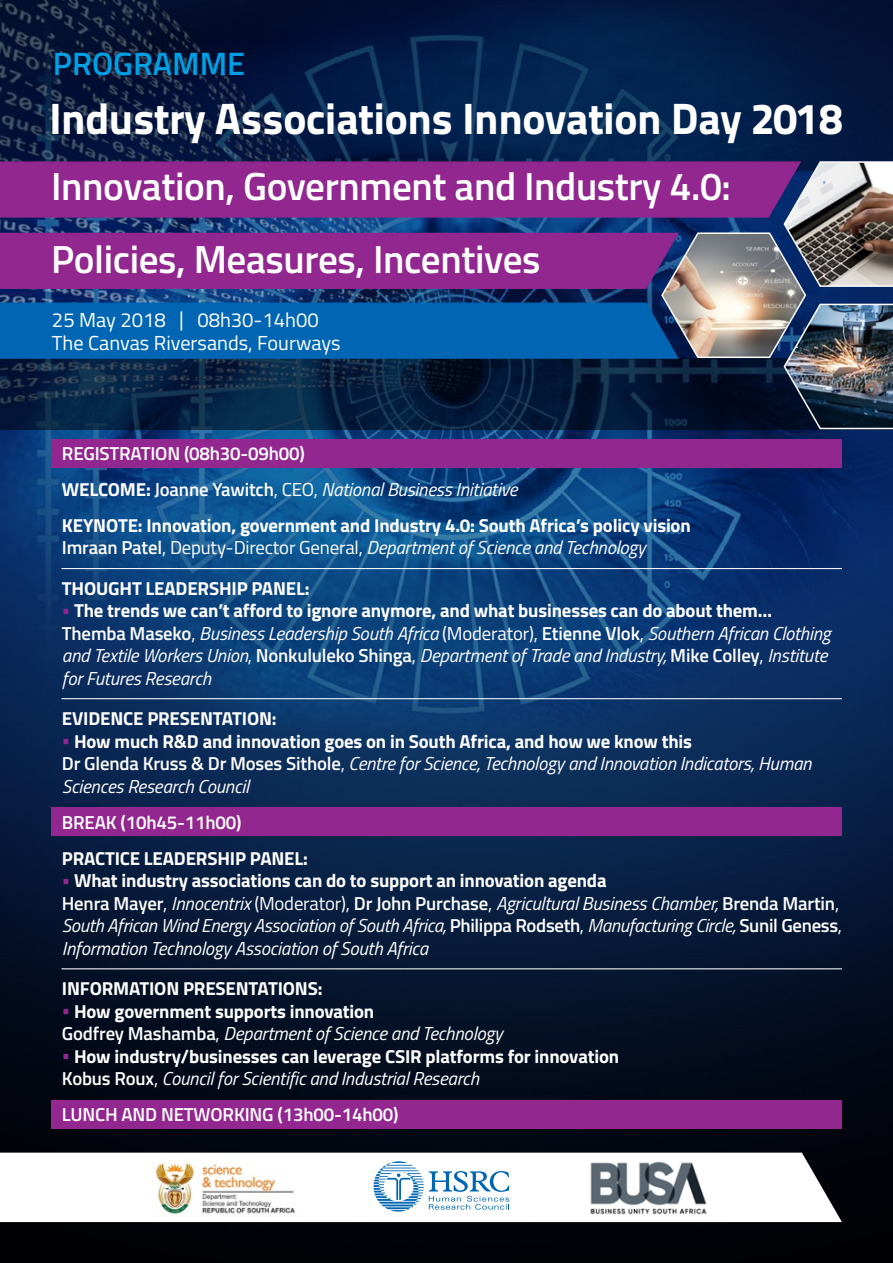
<style>
.page{position:relative;width:893px;height:1263px;background:#fff}
.page>*{position:absolute;margin:0;border:0;box-sizing:border-box;transform-origin:0 0}
.t1{font:800 43.65px "Titillium Text 22 L";letter-spacing:-.01em;color:#fff}
.t2{font:600 39.15px "Titillium";letter-spacing:-.01em;color:#fff}
.t3{font:600 32.4px "Titillium";color:#00a0e4}
.t4{font:20.25px "Titillium";color:#fff}
.t5{font:italic 18.75px/22.5px "Titillium";letter-spacing:-.01em;color:#fff}
.t6{font:700 18.75px "Titillium";letter-spacing:-.01em;color:#fff}
.t7{font:600 18.75px "Titillium";letter-spacing:-.01em;color:#fff}
.s1{font-weight:700;font-style:normal}
.s2{font-weight:600;font-style:normal}
.s3{font-style:normal}
.s4{color:#91278f}
</style>
<div class="page">
<img style="left:0;top:430px;width:893px;height:833px">
<svg style="left:0;top:0;width:893px;height:161px;background:#061c43"></svg>
<img style="left:0;top:161px;width:893px;height:269px">
<svg style="left:0;top:1152px;width:842px;height:70px"></svg>
<img style="left:152px;top:1159px;width:145px;height:57px">
<svg style="left:374px;top:1161px;width:135px;height:50px"></svg>
<img style="left:587px;top:1158px;width:124px;height:60px">
<div style="left:51px;top:439px;width:791px;height:28px;background:#91278f"></div>
<div style="left:51px;top:808px;width:791px;height:28px;background:#91278f"></div>
<div style="left:51px;top:1101px;width:791px;height:28px;background:#91278f"></div>
<hr style="left:61px;top:568px;width:781px;height:1px;background:#fff">
<hr style="left:61px;top:698px;width:781px;height:1px;background:#fff">
<hr style="left:61px;top:968px;width:781px;height:1px;background:#fff">
<p class="t3" style="left:53px;top:39px;width:194px">PROGRAMME</p>
<p class="t1" style="left:50px;top:85px;width:794px">Industry Associations Innovation Day 2018</p>
<p class="t2" style="left:51px;top:157px;width:681px">Innovation, Government and Industry 4.0:</p>
<p class="t2" style="left:51px;top:229px;width:491px">Policies, Measures, Incentives</p>
<p class="t4" style="left:52px;top:305px;width:268px">25 May 2018 | 08h30-14h00</p>
<p class="t4" style="left:52px;top:328px;width:290px">The Canvas Riversands, Fourways</p>
<p class="t7" style="left:62px;top:439px;width:245px">REGISTRATION (08h30-09h00)</p>
<p class="t5" style="left:62px;top:477px;width:457px"><span class="s1">WELCOME:</span> <span class="s2">Joanne Yawitch</span><span class="s3">, CEO,</span> National Business Initiative</p>
<p class="t6" style="left:62px;top:511px;width:630px">KEYNOTE: Innovation, government and Industry 4.0: South Africa’s policy vision</p>
<p class="t5" style="left:62px;top:535px;width:585px"><span class="s2">Imraan Patel</span><span class="s3">, Deputy-Director General,</span> Department of Science and Technology</p>
<p class="t6" style="left:62px;top:574px;width:249px">THOUGHT LEADERSHIP PANEL:</p>
<p class="t6" style="left:62px;top:596px;width:712px"><span class="s4">•</span> The trends we can’t afford to ignore anymore, and what businesses can do about them…</p>
<p class="t5" style="left:62px;top:621px;width:770px"><span class="s2">Themba Maseko</span><span class="s3">,</span> Business Leadership South Africa <span class="s3">(Moderator),</span> <span class="s2">Etienne Vlok</span><span class="s3">,</span> Southern African Clothing and Textile Workers Union<span class="s3">,</span> <span class="s2">Nonkululeko Shinga</span><span class="s3">,</span> Department of Trade and Industry, <span class="s2">Mike Colley</span><span class="s3">,</span> Institute for Futures Research</p>
<p class="t6" style="left:62px;top:704px;width:216px">EVIDENCE PRESENTATION:</p>
<p class="t6" style="left:62px;top:727px;width:632px"><span class="s4">•</span> How much R&amp;D and innovation goes on in South Africa, and how we know this</p>
<p class="t5" style="left:62px;top:751px;width:751px"><span class="s2">Dr Glenda Kruss &amp; Dr Moses Sithole</span><span class="s3">,</span> Centre for Science, Technology and Innovation Indicators, Human<br>Sciences Research Council</p>
<p class="t7" style="left:62px;top:808px;width:181px">BREAK (10h45-11h00)</p>
<p class="t6" style="left:62px;top:844px;width:247px">PRACTICE LEADERSHIP PANEL:</p>
<p class="t6" style="left:62px;top:866px;width:546px"><span class="s4">•</span> What industry associations can do to support an innovation agenda</p>
<p class="t5" style="left:62px;top:891px;width:781px"><span class="s2">Henra Mayer</span><span class="s3">,</span> Innocentrix <span class="s3">(Moderator),</span> <span class="s2">Dr John Purchase</span><span class="s3">,</span> Agricultural Business Chamber, <span class="s2">Brenda Martin</span><span class="s3">,<br></span>South African Wind Energy Association of South Africa, <span class="s2">Philippa Rodseth</span><span class="s3">,</span> Manufacturing Circle, <span class="s2">Sunil Geness</span><span class="s3">,<br></span>Information Technology Association of South Africa</p>
<p class="t6" style="left:62px;top:974px;width:262px">INFORMATION PRESENTATIONS:</p>
<p class="t6" style="left:62px;top:997px;width:314px"><span class="s4">•</span> How government supports innovation</p>
<p class="t5" style="left:62px;top:1021px;width:442px"><span class="s2">Godfrey Mashamba</span><span class="s3">,</span> Department of Science and Technology</p>
<p class="t6" style="left:62px;top:1042px;width:559px"><span class="s4">•</span> How industry/businesses can leverage CSIR platforms for innovation</p>
<p class="t5" style="left:62px;top:1066px;width:419px"><span class="s2">Kobus Roux</span><span class="s3">,</span> Council for Scientific and Industrial Research</p>
<p class="t7" style="left:62px;top:1101px;width:338px">LUNCH AND NETWORKING (13h00-14h00)</p>
</div>
